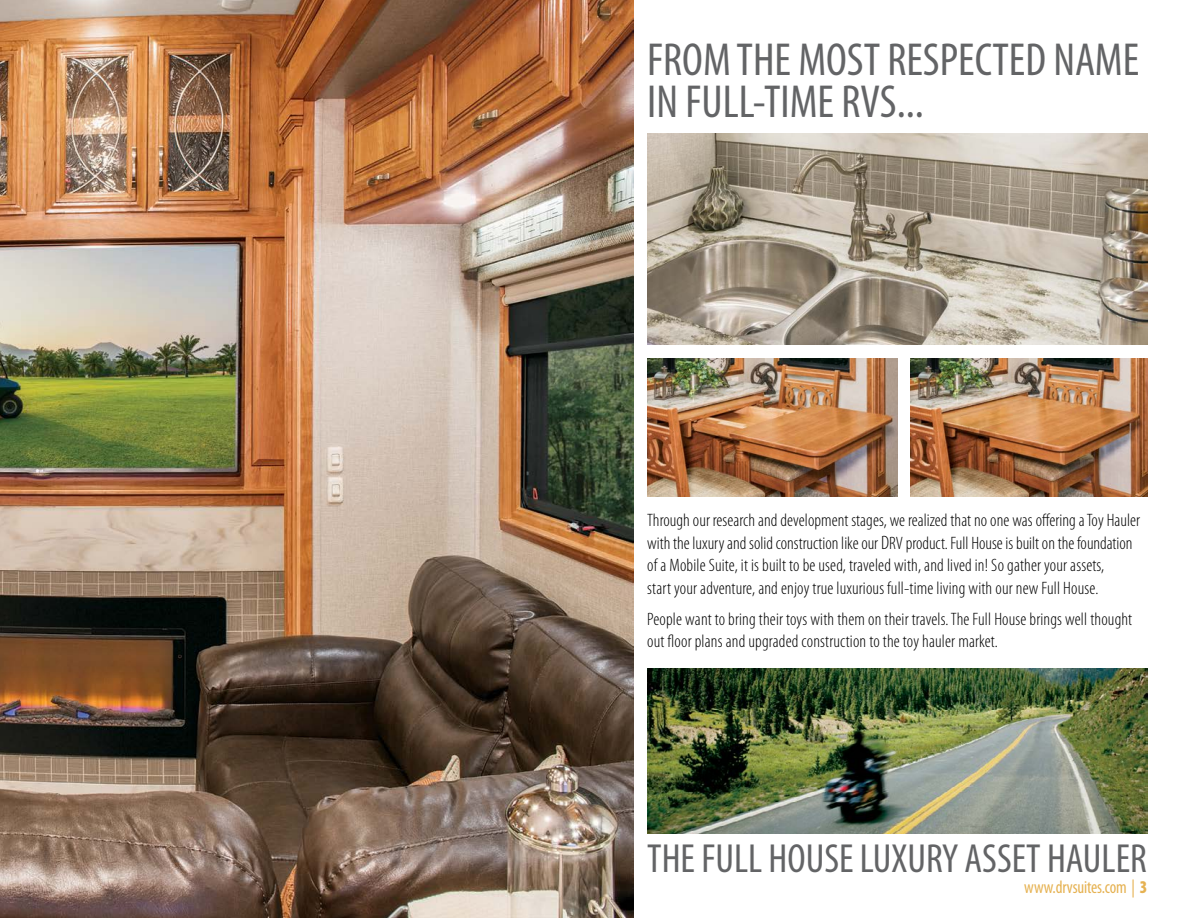
<style>
.page{position:relative;width:1188px;height:918px;background:#fff}
.page>*{position:absolute;margin:0;border:0;box-sizing:border-box;transform-origin:0 0}
.t1{font:condensed 46.5px/42px "Myriad Pro";color:#636466}
.t2{font:condensed 40.8px "Myriad Pro";color:#636466}
.t3{font:300 condensed 18px/22.5px "Myriad Pro";letter-spacing:.01em;color:#000}
.t4{font:condensed 18px "Myriad Pro";letter-spacing:-.01em;color:#e6b252;scale:.95 1}
.s1{font-size:19.5px}
.s2{font-weight:900}
</style>
<div class="page">
<img style="left:0;top:0;width:634px;height:918px">
<img style="left:647px;top:133px;width:501px;height:212px">
<img style="left:647px;top:669px;width:501px;height:165px">
<img style="left:647px;top:358px;width:250px;height:138px">
<img style="left:911px;top:358px;width:237px;height:138px">
<h1 class="t1" style="left:647px;top:38px;width:494px">FROM THE MOST RESPECTED NAME<br>IN FULL-TIME RVS...</h1>
<p class="t3" style="left:647px;top:509px;width:494px">Through our research and development stages, we realized that no one was offering a Toy Hauler with the luxury and solid construction like our <span class="s1">D</span>RV product. Full House is built on the foundation of a Mobile Suite, it is built to be used, traveled with, and lived in! So gather your assets,<br>start your adventure, and enjoy true luxurious full-time living with our new Full House.</p>
<p class="t3" style="left:647px;top:608px;width:486px">People want to bring their toys with them on their travels. The Full House brings well thought out floor plans and upgraded construction to the toy hauler market.</p>
<h2 class="t2" style="left:647px;top:834px;width:501px">THE FULL HOUSE LUXURY ASSET HAULER</h2>
<p class="t4" style="left:1024px;top:876px;width:131px">www.drvsuites.com | <span class="s2">3</span></p>
</div>
